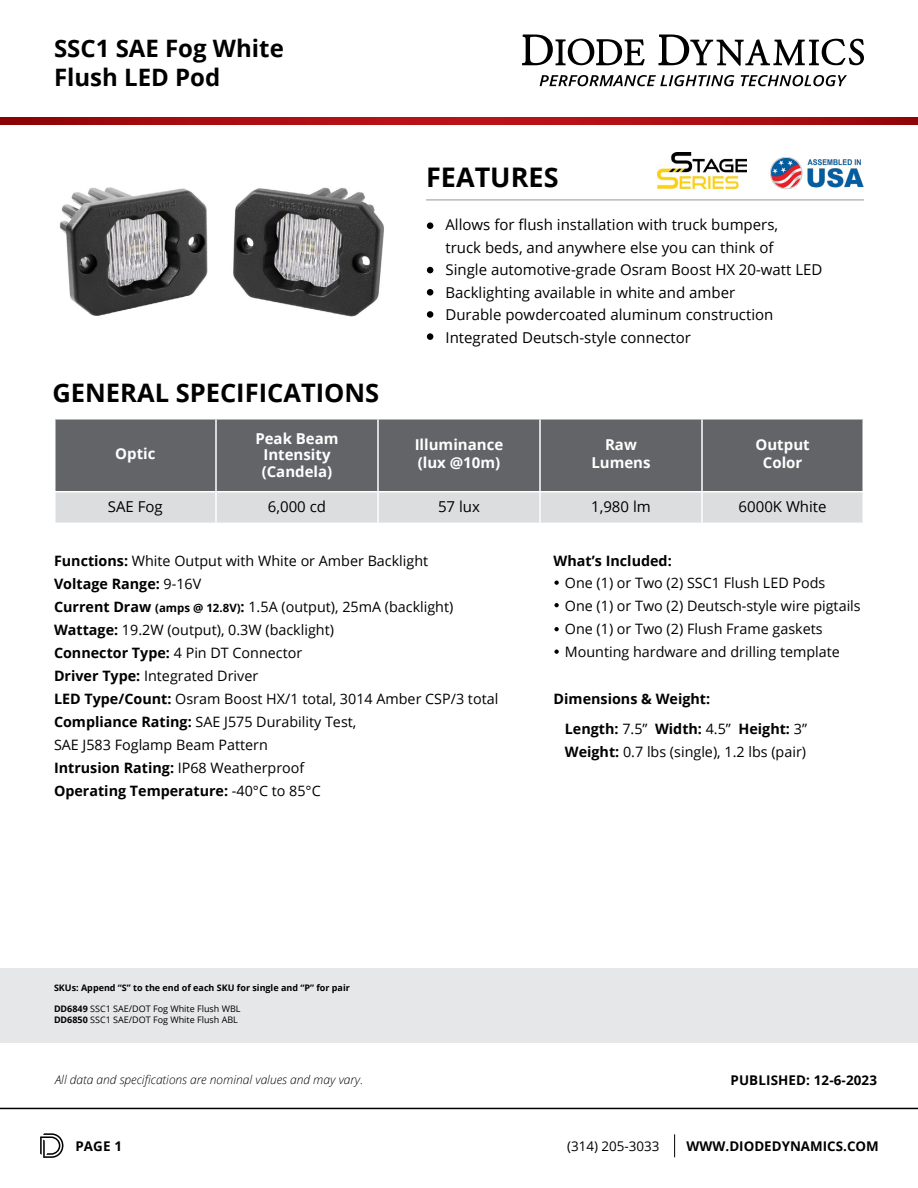
<style>
.page{position:relative;width:918px;height:1188px;background:#fff}
.page>*{position:absolute;margin:0;border:0;box-sizing:border-box;transform-origin:0 0}
.t1{font:700 27px "Open Sans";color:#000}
.t2{font:700 25.5px "Open Sans";color:#000}
.t3{font:700 24px/28.8px "Open Sans";color:#000}
.t4{font:15px/22.5px "Open Sans";color:#000}
.t5{font:700 15px/18px "Open Sans";color:#fff;text-align:center}
.t6{font:14.4px/23px "Open Sans";color:#000}
.t7{font:700 14.4px/30.2px "Open Sans";color:#000}
.t8{font:700 13.35px "Open Sans";letter-spacing:.01em;color:#000}
.t9{font:13.35px "Open Sans";color:#000}
.t10{font:italic 300 12px "Open Sans";color:#000}
.t11{font:9px/10.8px "Open Sans";color:#000}
.t12{font:700 9px "Open Sans";color:#000}
.s1{font-weight:700}
.s2{font-weight:700;font-size:11.4px}
.s3{font-weight:400}
</style>
<div class="page">
<svg style="left:522px;top:35px;width:123px;height:30px"></svg>
<svg style="left:658px;top:35px;width:206px;height:31px"></svg>
<svg style="left:540px;top:75px;width:194px;height:11px"></svg>
<svg style="left:741px;top:75px;width:106px;height:11px"></svg>
<img style="left:0;top:117px;width:918px;height:8px">
<hr style="left:0;top:1108px;width:918px;height:1px;background:#000">
<svg style="left:674px;top:1134px;width:1px;height:23px"></svg>
<svg style="left:40px;top:1133px;width:23px;height:25px"></svg>
<div style="left:56px;top:420px;width:806px;height:71px;background:#636467"></div>
<div style="left:56px;top:492px;width:806px;height:31px;background:#dcddde"></div>
<hr style="left:215px;top:492px;width:2px;height:31px;background:#fff">
<hr style="left:377px;top:492px;width:2px;height:31px;background:#fff">
<hr style="left:539px;top:492px;width:2px;height:31px;background:#fff">
<hr style="left:701px;top:492px;width:2px;height:31px;background:#fff">
<hr style="left:215px;top:420px;width:2px;height:71px;background:#fff">
<hr style="left:377px;top:420px;width:2px;height:71px;background:#fff">
<hr style="left:539px;top:420px;width:2px;height:71px;background:#fff">
<hr style="left:701px;top:420px;width:2px;height:71px;background:#fff">
<div style="left:0;top:968px;width:918px;height:75px;background:#e6e7e8"></div>
<img style="left:60px;top:187px;width:324px;height:130px">
<hr style="left:426px;top:200px;width:438px;height:1px;background:#939598">
<div style="left:427px;top:222px;width:6px;height:7px;background:#000;border-radius:50%"></div>
<div style="left:427px;top:289px;width:6px;height:7px;background:#000;border-radius:50%"></div>
<svg style="left:427px;top:267px;width:6px;height:6px"></svg>
<img style="left:770px;top:157px;width:94px;height:33px">
<div style="left:427px;top:333px;width:6px;height:7px;background:#000;border-radius:50%"></div>
<div style="left:427px;top:311px;width:6px;height:7px;background:#000;border-radius:50%"></div>
<img style="left:658px;top:153px;width:88px;height:36px">
<svg style="left:554px;top:581px;width:5px;height:4px"></svg>
<svg style="left:554px;top:603px;width:5px;height:4px"></svg>
<svg style="left:554px;top:627px;width:5px;height:4px"></svg>
<svg style="left:554px;top:650px;width:5px;height:4px"></svg>
<h3 class="t3" style="left:54px;top:34px;width:231px">SSC1 SAE Fog White<br>Flush LED Pod</h3>
<h2 class="t2" style="left:52px;top:374px;width:328px">GENERAL SPECIFICATIONS</h2>
<h1 class="t1" style="left:426px;top:158px;width:134px">FEATURES</h1>
<p class="t4" style="left:446px;top:213px;width:379px">Allows for flush installation with truck bumpers,<br>truck beds, and anywhere else you can think of<br>Single automotive-grade Osram Boost HX 20-watt LED Backlighting available in white and amber<br>Durable powdercoated aluminum construction Integrated Deutsch-style connector</p>
<p class="t5" style="left:115px;top:445px;width:42px">Optic</p>
<p class="t5" style="left:255px;top:430px;width:85px;line-height:16.5px">Peak Beam<br>Intensity (Candela)</p>
<p class="t5" style="left:415px;top:436px;width:90px;text-align:left">Illuminance (lux @10m)</p>
<p class="t5" style="left:591px;top:436px;width:61px">Raw<br>Lumens</p>
<p class="t5" style="left:756px;top:436px;width:56px">Output<br>Color</p>
<p class="t4" style="left:108px;top:495px;width:56px">SAE Fog</p>
<p class="t4" style="left:268px;top:495px;width:60px">6,000 cd</p>
<p class="t4" style="left:438px;top:495px;width:43px">57 lux</p>
<p class="t4" style="left:591px;top:495px;width:61px">1,980 lm</p>
<p class="t4" style="left:739px;top:495px;width:90px">6000K White</p>
<p class="t6" style="left:54px;top:549px;width:446px"><span class="s1">Functions:</span> White Output with White or Amber Backlight<br><span class="s1">Voltage Range:</span> 9-16V<br><span class="s1">Current Draw</span> <span class="s2">(amps @ 12.8V)</span><span class="s1">:</span> 1.5A (output), 25mA (backlight)<br><span class="s1">Wattage:</span> 19.2W (output), 0.3W (backlight)<br><span class="s1">Connector Type:</span> 4 Pin DT Connector<br><span class="s1">Driver Type:</span> Integrated Driver<br><span class="s1">LED Type/Count:</span> Osram Boost HX/1 total, 3014 Amber CSP/3 total <span class="s1">Compliance Rating:</span> SAE J575 Durability Test,<br>SAE J583 Foglamp Beam Pattern<br><span class="s1">Intrusion Rating:</span> IP68 Weatherproof<br><span class="s1">Operating Temperature:</span> -40°C to 85°C</p>
<p class="t7" style="left:554px;top:545px;width:120px">What’s Included:</p>
<p class="t6" style="left:565px;top:571px;width:297px">One (1) or Two (2) SSC1 Flush LED Pods<br>One (1) or Two (2) Deutsch-style wire pigtails One (1) or Two (2) Flush Frame gaskets Mounting hardware and drilling template</p>
<p class="t7" style="left:565px;top:683px;width:244px;text-indent:-11px">Dimensions &amp; Weight:<br>Length: <span class="s3">7.5”</span> Width: <span class="s3">4.5”</span> Height: <span class="s3">3”</span></p>
<p class="t6" style="left:565px;top:740px;width:243px"><span class="s1">Weight:</span> 0.7 lbs (single), 1.2 lbs (pair)</p>
<p class="t12" style="left:54px;top:981px;width:297px">SKUs: Append “S” to the end of each SKU for single and “P” for pair</p>
<p class="t11" style="left:54px;top:1003px;width:188px"><span class="s1">DD6849</span> SSC1 SAE/DOT Fog White Flush WBL<br><span class="s1">DD6850</span> SSC1 SAE/DOT Fog White Flush ABL</p>
<p class="t10" style="left:55px;top:1071px;width:310px">All data and specifications are nominal values and may vary.</p>
<p class="t8" style="left:731px;top:1070px;width:148px">PUBLISHED: 12-6-2023</p>
<p class="t8" style="left:75px;top:1137px;width:48px">PAGE 1</p>
<p class="t9" style="left:567px;top:1137px;width:94px">(314) 205-3033</p>
<p class="t8" style="left:686px;top:1137px;width:194px">WWW.DIODEDYNAMICS.COM</p>
</div>
